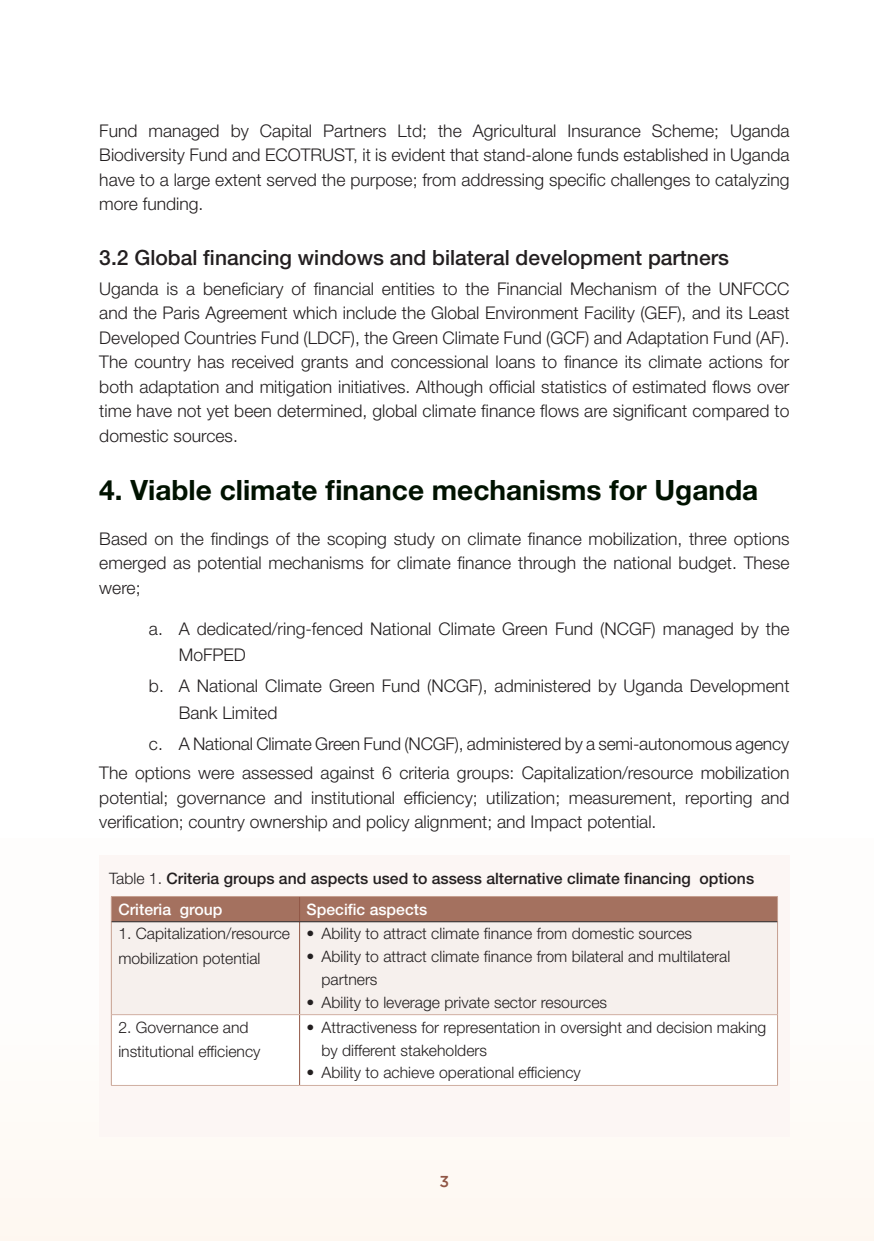
<style>
.page{position:relative;width:874px;height:1241px;background:#fff}
.page>*{position:absolute;margin:0;border:0;box-sizing:border-box;transform-origin:0 0}
.Subheading_2{font:700 28px "Helvetica Neue LT Std";color:#001200}
.Subheading_2_with_a{font:500 21px "Helvetica Neue LT Std";color:#231f20}
.body{font:300 17.5px/24.5px "Helvetica Neue LT Std";color:#231f20;text-align:justify}
.Table_Text_2{font:300 15.75px/24.5px "Helvetica Neue LT Std";color:#231f20}
.Table_Heading{font:500 15.75px "Helvetica Neue LT Std";color:#231f20}
.Table_Text_2-2{font:500 15.75px "Helvetica Neue LT Std";color:#fff}
.t1{font:500 15.75px "Gotham";color:#905645}
.s1{font-weight:300}
</style>
<div class="page">
<div style="left:0;top:838px;width:873px;height:402px;background:#fefaf5"></div>
<div style="left:99px;top:854px;width:690px;height:282px;background:#fcf6f4"></div>
<svg style="left:112px;top:922px;width:664px;height:92px"></svg>
<div style="left:112px;top:1015px;width:664px;height:69px;background:#fff"></div>
<hr style="left:299px;top:921px;width:1px;height:93px;background:#905645">
<hr style="left:299px;top:1014px;width:1px;height:70px;background:#905645">
<hr style="left:111px;top:921px;width:1px;height:93px;background:#c59f90">
<hr style="left:776px;top:921px;width:1px;height:93px;background:#c59f90">
<hr style="left:111px;top:1014px;width:1px;height:70px;background:#c59f90">
<hr style="left:776px;top:1014px;width:1px;height:70px;background:#c59f90">
<hr style="left:111px;top:1014px;width:188px;height:1px;background:#d0aea1">
<hr style="left:299px;top:1014px;width:478px;height:1px;background:#d0aea1">
<hr style="left:111px;top:1084px;width:188px;height:1px;background:#d0aea1">
<hr style="left:299px;top:1084px;width:478px;height:1px;background:#d0aea1">
<div style="left:111px;top:896px;width:666px;height:25px;background:#a4715f"></div>
<hr style="left:111px;top:921px;width:188px;height:1px;background:#231f20">
<hr style="left:299px;top:921px;width:478px;height:1px;background:#231f20">
<p class="body" style="left:99px;top:118px;width:691px">Fund managed by Capital Partners Ltd; the Agricultural Insurance Scheme; Uganda Biodiversity Fund and ECOTRUST, it is evident that stand-alone funds established in Uganda have to a large extent served the purpose; from addressing specific challenges to catalyzing more funding.</p>
<p class="Subheading_2_with_a" style="left:99px;top:245px;width:631px">3.2 Global financing windows and bilateral development partners</p>
<p class="body" style="left:99px;top:276px;width:691px">Uganda is a beneficiary of financial entities to the Financial Mechanism of the UNFCCC and the Paris Agreement which include the Global Environment Facility (GEF), and its Least Developed Countries Fund (LDCF), the Green Climate Fund (GCF) and Adaptation Fund (AF).<br>The country has received grants and concessional loans to finance its climate actions for both adaptation and mitigation initiatives. Although official statistics of estimated flows over time have not yet been determined, global climate finance flows are significant compared to domestic sources.</p>
<p class="Subheading_2" style="left:99px;top:473px;width:660px">4. Viable climate finance mechanisms for Uganda</p>
<p class="body" style="left:99px;top:525px;width:691px">Based on the findings of the scoping study on climate finance mobilization, three options emerged as potential mechanisms for climate finance through the national budget. These were;</p>
<p class="body" style="left:179px;top:615px;width:612px;line-height:26.2px;text-indent:-30px">a. A dedicated/ring-fenced National Climate Green Fund (NCGF) managed by the<br>MoFPED</p>
<p class="body" style="left:179px;top:672px;width:612px;line-height:26.2px;text-indent:-30px">b. A National Climate Green Fund (NCGF), administered by Uganda Development<br>Bank Limited</p>
<p class="body" style="left:149px;top:730px;width:641px">c. A National Climate Green Fund (NCGF), administered by a semi-autonomous agency</p>
<p class="body" style="left:99px;top:760px;width:691px">The options were assessed against 6 criteria groups: Capitalization/resource mobilization potential; governance and institutional efficiency; utilization; measurement, reporting and verification; country ownership and policy alignment; and Impact potential.</p>
<p class="Table_Heading" style="left:109px;top:869px;width:646px"><span class="s1">Table 1.</span> Criteria groups and aspects used to assess alternative climate financing options</p>
<p class="Table_Text_2-2" style="left:118px;top:899px;width:106px">Criteria group</p>
<p class="Table_Text_2-2" style="left:306px;top:899px;width:122px">Specific aspects</p>
<p class="Table_Text_2" style="left:118px;top:921px;width:173px">1. Capitalization/resource mobilization potential</p>
<p class="Table_Text_2" style="left:306px;top:921px;width:387px">• Ability to attract climate finance from domestic sources</p>
<p class="Table_Text_2" style="left:321px;top:944px;width:410px;line-height:22.8px;text-indent:-15px">• Ability to attract climate finance from bilateral and multilateral partners</p>
<p class="Table_Text_2" style="left:306px;top:989px;width:302px">• Ability to leverage private sector resources</p>
<p class="Table_Text_2" style="left:118px;top:1014px;width:144px">2. Governance and institutional efficiency</p>
<p class="Table_Text_2" style="left:321px;top:1015px;width:446px;line-height:22.8px;text-indent:-15px">• Attractiveness for representation in oversight and decision making by different stakeholders</p>
<p class="Table_Text_2" style="left:306px;top:1060px;width:275px">• Ability to achieve operational efficiency</p>
<p class="t1" style="left:439px;top:1172px;width:11px">3</p>
</div>
